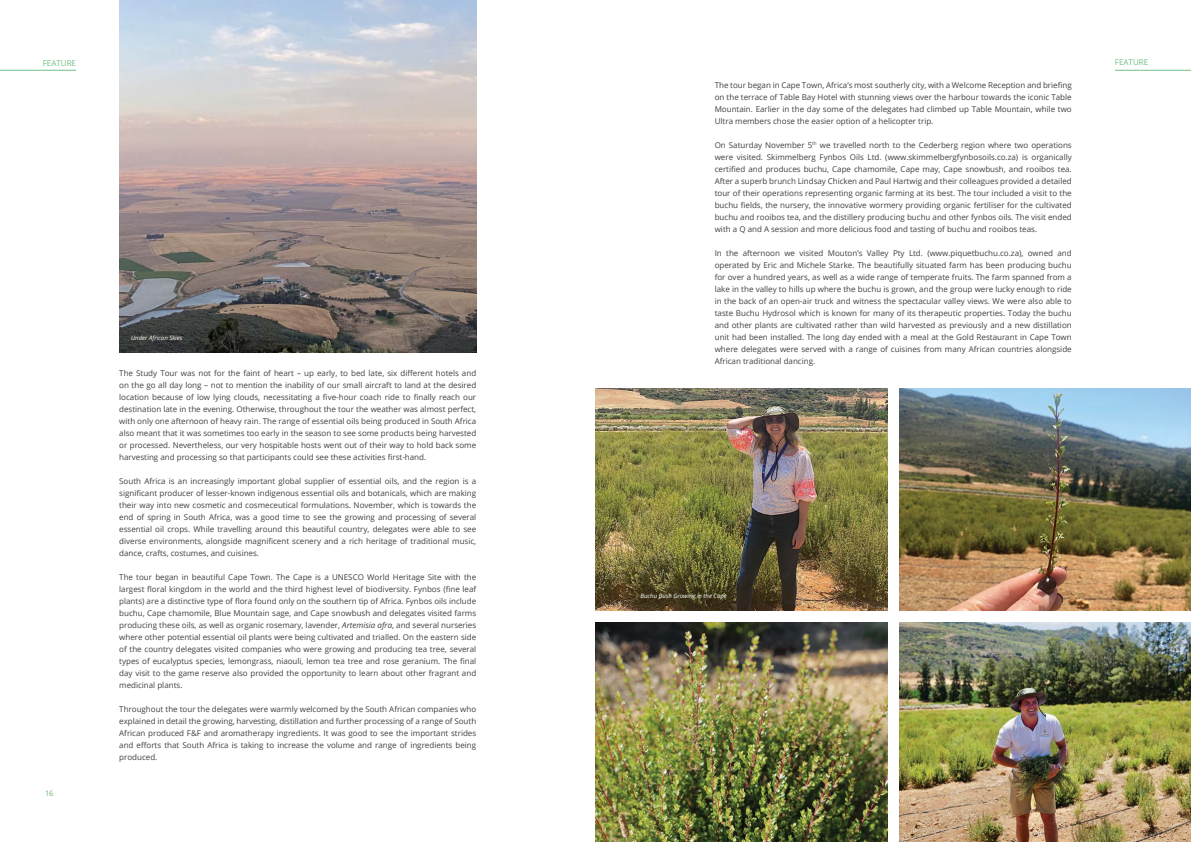
<style>
.page{position:relative;width:1191px;height:842px;background:#fff}
.page>*{position:absolute;margin:0;border:0;box-sizing:border-box;transform-origin:0 0}
.t1{font:8px/12px "Open Sans";color:#414042;text-align:justify}
.t2{font:8px "Open Sans";color:#73bf85}
.t3{font:7.5px "Open Sans";color:#65bc7a}
.t4{font:7.5px "Panefresco 400 wt";color:#65bc7a}
.t5{font:italic 6px "Open Sans";color:#fff}
.s1{font-style:italic}
</style>
<div class="page">
<img style="left:119px;top:0;width:357px;height:352px">
<img style="left:595px;top:388px;width:292px;height:222px">
<img style="left:595px;top:622px;width:292px;height:220px">
<img style="left:899px;top:388px;width:292px;height:222px">
<img style="left:899px;top:622px;width:292px;height:220px">
<hr style="left:1115px;top:70px;width:76px;height:1px;background:#73bf85">
<hr style="left:0;top:70px;width:76px;height:1px;background:#73bf85">
<p class="t2" style="left:43px;top:57px;width:35px">FEATURE</p>
<p class="t2" style="left:1115px;top:56px;width:35px">FEATURE</p>
<p class="t1" style="left:714px;top:79px;width:358px">The tour began in Cape Town, Africa’s most southerly city, with a Welcome Reception and briefing on the terrace of Table Bay Hotel with stunning views over the harbour towards the iconic Table Mountain. Earlier in the day some of the delegates had climbed up Table Mountain, while two Ultra members chose the easier option of a helicopter trip.</p>
<p class="t1" style="left:714px;top:139px;width:358px">On Saturday November 5<sup>th</sup> we travelled north to the Cederberg region where two operations were visited. Skimmelberg Fynbos Oils Ltd. (www.skimmelbergfynbosoils.co.za) is organically certified and produces buchu, Cape chamomile, Cape may, Cape snowbush, and rooibos tea.<br>After a superb brunch Lindsay Chicken and Paul Hartwig and their colleagues provided a detailed tour of their operations representing organic farming at its best. The tour included a visit to the buchu fields, the nursery, the innovative wormery providing organic fertiliser for the cultivated buchu and rooibos tea, and the distillery producing buchu and other fynbos oils. The visit ended with a Q and A session and more delicious food and tasting of buchu and rooibos teas.</p>
<p class="t1" style="left:714px;top:247px;width:358px">In the afternoon we visited Mouton’s Valley Pty Ltd. (www.piquetbuchu.co.za), owned and operated by Eric and Michele Starke. The beautifully situated farm has been producing buchu for over a hundred years, as well as a wide range of temperate fruits. The farm spanned from a lake in the valley to hills up where the buchu is grown, and the group were lucky enough to ride in the back of an open-air truck and witness the spectacular valley views. We were also able to taste Buchu Hydrosol which is known for many of its therapeutic properties. Today the buchu and other plants are cultivated rather than wild harvested as previously and a new distillation unit had been installed. The long day ended with a meal at the Gold Restaurant in Cape Town where delegates were served with a range of cuisines from many African countries alongside African traditional dancing.</p>
<p class="t5" style="left:131px;top:334px;width:53px">Under African Skies</p>
<p class="t1" style="left:119px;top:367px;width:358px">The Study Tour was not for the faint of heart – up early, to bed late, six different hotels and on the go all day long – not to mention the inability of our small aircraft to land at the desired location because of low lying clouds, necessitating a five-hour coach ride to finally reach our destination late in the evening. Otherwise, throughout the tour the weather was almost perfect, with only one afternoon of heavy rain. The range of essential oils being produced in South Africa also meant that it was sometimes too early in the season to see some products being harvested or processed. Nevertheless, our very hospitable hosts went out of their way to hold back some harvesting and processing so that participants could see these activities first-hand.</p>
<p class="t1" style="left:119px;top:475px;width:358px">South Africa is an increasingly important global supplier of essential oils, and the region is a significant producer of lesser-known indigenous essential oils and botanicals, which are making their way into new cosmetic and cosmeceutical formulations. November, which is towards the end of spring in South Africa, was a good time to see the growing and processing of several essential oil crops. While travelling around this beautiful country, delegates were able to see diverse environments, alongside magnificent scenery and a rich heritage of traditional music, dance, crafts, costumes, and cuisines.</p>
<p class="t1" style="left:119px;top:571px;width:358px">The tour began in beautiful Cape Town. The Cape is a UNESCO World Heritage Site with the largest floral kingdom in the world and the third highest level of biodiversity. Fynbos (fine leaf plants) are a distinctive type of flora found only on the southern tip of Africa. Fynbos oils include buchu, Cape chamomile, Blue Mountain sage, and Cape snowbush and delegates visited farms producing these oils, as well as organic rosemary, lavender, <span class="s1">Artemisia afra</span>, and several nurseries where other potential essential oil plants were being cultivated and trialled. On the eastern side of the country delegates visited companies who were growing and producing tea tree, several types of eucalyptus species, lemongrass, niaouli, lemon tea tree and rose geranium. The final day visit to the game reserve also provided the opportunity to learn about other fragrant and medicinal plants.</p>
<p class="t1" style="left:119px;top:703px;width:358px">Throughout the tour the delegates were warmly welcomed by the South African companies who explained in detail the growing, harvesting, distillation and further processing of a range of South African produced F&amp;F and aromatherapy ingredients. It was good to see the important strides and efforts that South Africa is taking to increase the volume and range of ingredients being produced.</p>
<p class="t5" style="left:640px;top:592px;width:88px">Buchu Bush Growing in the Cape</p>
<p class="t3" style="left:45px;top:788px;width:10px">16</p>
<p class="t4" style="left:1138px;top:787px;width:9px">17</p>
</div>
